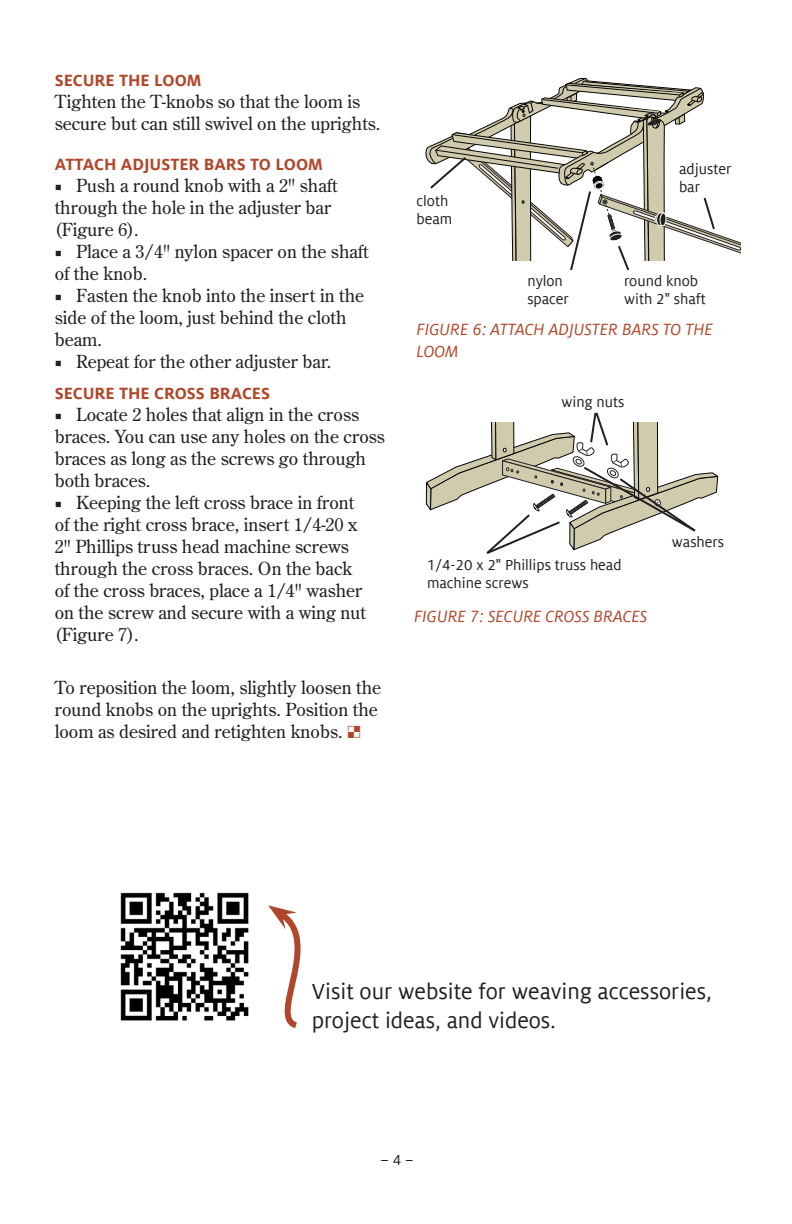
<style>
.page{position:relative;width:792px;height:1224px;background:#fff}
.page>*{position:absolute;margin:0;border:0;box-sizing:border-box;transform-origin:0 0}
.t1{font:24px/28.8px "Milo Offc";color:#231f20}
.paragraph{font:18px/22px "Century Old Style Std";color:#231f20}
.figure_label{font:italic 18px/22px "Milo Offc";color:#b1472a}
.section_header{font:700 18px "Milo Offc";color:#b1472a}
.call-out{font:16px/18px "Milo Offc";color:#231f20}
.s1{font-family:"Minion Pro"}
.s2{color:#b1472a}
</style>
<div class="page">
<svg style="left:425px;top:412px;width:294px;height:142px"></svg>
<svg style="left:425px;top:77px;width:316px;height:194px"></svg>
<svg style="left:268px;top:905px;width:33px;height:123px"></svg>
<img style="left:120px;top:892px;width:129px;height:129px">
<p class="section_header" style="left:55px;top:70px;width:149px">SECURE THE LOOM</p>
<p class="paragraph" style="left:55px;top:90px;width:327px">Tighten the T-knobs so that the loom is secure but can still swivel on the uprights.</p>
<p class="section_header" style="left:55px;top:154px;width:270px">ATTACH ADJUSTER BARS TO LOOM</p>
<p class="paragraph" style="left:55px;top:174px;width:284px"><span class="s1">■</span> Push a round knob with a 2" shaft through the hole in the adjuster bar (Figure 6).</p>
<p class="paragraph" style="left:55px;top:240px;width:316px"><span class="s1">■</span> Place a 3/4" nylon spacer on the shaft of the knob.</p>
<p class="paragraph" style="left:55px;top:284px;width:311px"><span class="s1">■</span> Fasten the knob into the insert in the side of the loom, just behind the cloth beam.</p>
<p class="paragraph" style="left:55px;top:350px;width:278px"><span class="s1">■</span> Repeat for the other adjuster bar.</p>
<p class="section_header" style="left:55px;top:383px;width:217px">SECURE THE CROSS BRACES</p>
<p class="paragraph" style="left:55px;top:403px;width:332px"><span class="s1">■</span> Locate 2 holes that align in the cross braces. You can use any holes on the cross braces as long as the screws go through both braces.</p>
<p class="paragraph" style="left:55px;top:491px;width:313px"><span class="s1">■</span> Keeping the left cross brace in front of the right cross brace, insert 1/4-20 x 2" Phillips truss head machine screws through the cross braces. On the back of the cross braces, place a 1/4" washer on the screw and secure with a wing nut (Figure 7).</p>
<p class="paragraph" style="left:55px;top:676px;width:328px">To reposition the loom, slightly loosen the round knobs on the uprights. Position the loom as desired and retighten knobs. <span class="s2">•</span></p>
<p class="call-out" style="left:417px;top:192px;width:37px">cloth beam</p>
<p class="call-out" style="left:527px;top:273px;width:43px">nylon spacer</p>
<p class="call-out" style="left:679px;top:160px;width:54px">adjuster bar</p>
<p class="call-out" style="left:624px;top:273px;width:83px">round knob with 2" shaft</p>
<p class="figure_label" style="left:417px;top:318px;width:298px">FIGURE 6: ATTACH ADJUSTER BARS TO THE<br>LOOM</p>
<p class="call-out" style="left:562px;top:393px;width:64px">wing nuts</p>
<p class="call-out" style="left:427px;top:557px;width:196px">1/4-20 x 2" Phillips truss head machine screws</p>
<p class="figure_label" style="left:414px;top:605px;width:235px">FIGURE 7: SECURE CROSS BRACES</p>
<p class="call-out" style="left:672px;top:533px;width:54px">washers</p>
<p class="t1" style="left:312px;top:978px;width:401px">Visit our website for weaving accessories, project ideas, and videos.</p>
<p class="call-out" style="left:381px;top:1151px;width:34px">– 4 –</p>
</div>
